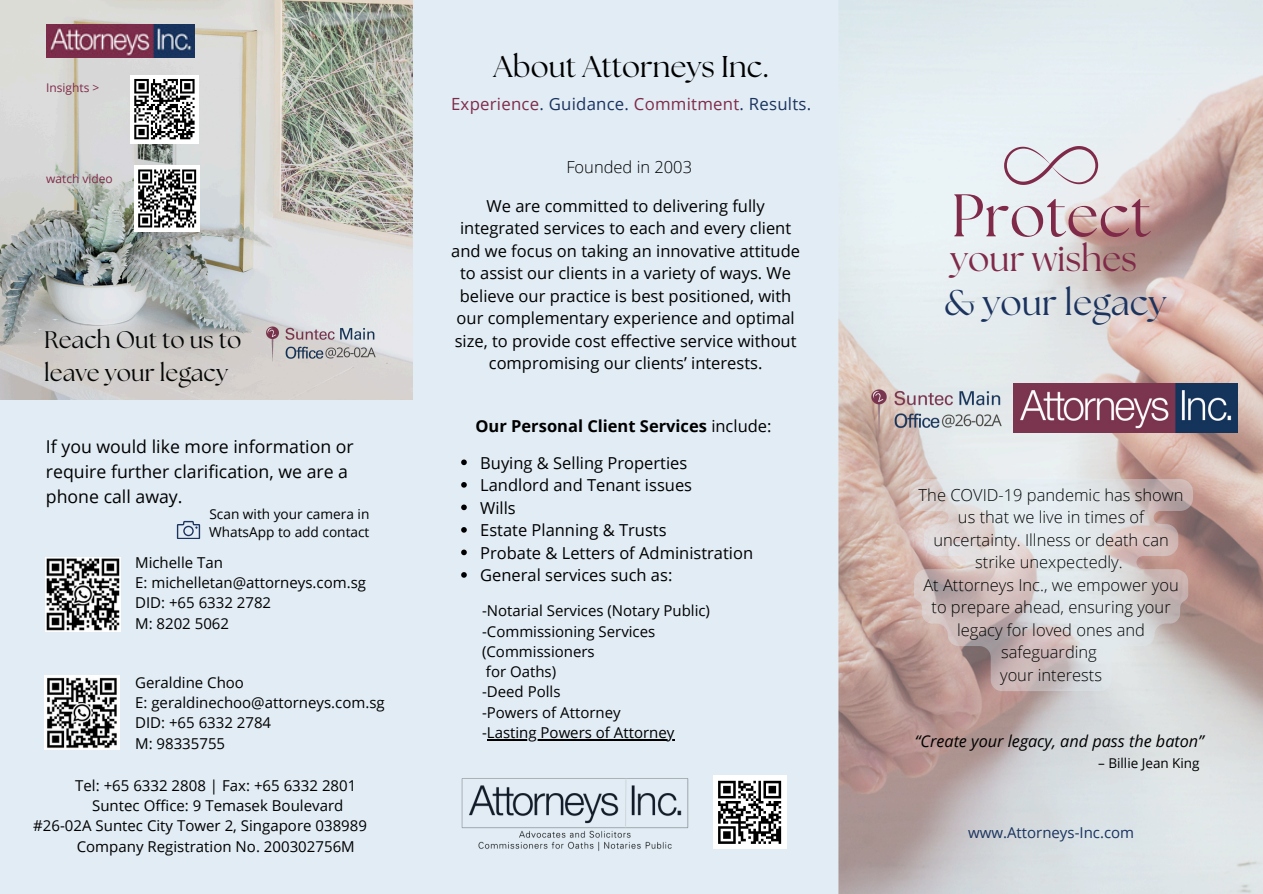
<style>
.page{position:relative;width:1263px;height:894px;background:#fff}
.page>*{position:absolute;margin:0;border:0;box-sizing:border-box;transform-origin:0 0}
.t1{font:60px "The Seasons";color:#802a49}
.t2{font:35.7px "The Seasons";color:#1b335f}
.t3{font:35.7px "The Seasons";color:#802a49}
.t4{font:30px "The Seasons";color:#000}
.t5{font:24px/32.7px "The Seasons";color:#040606}
.t6{font:17.7px/24.8px "Open Sans";color:#000}
.t7{font:16.8px "Open Sans";letter-spacing:.015em;color:#802a49}
.t8{font:16.5px/22.5px "Open Sans";color:#000;text-align:center}
.t9{font:300 16.5px/22.5px "Open Sans";color:#040606;text-align:center}
.t10{font:700 16.5px "Open Sans";color:#000}
.t11{font:300 16.5px "Open Sans";color:#000}
.t12{font:italic 16.2px "Open Sans";color:#000}
.t13{font:15px/20.2px "Open Sans";color:#000}
.t14{font:15px "Open Sans";color:#1b335f}
.t15{font:13.65px/18.1px "Open Sans";color:#000}
.t16{font:13.5px "Open Sans";color:#000}
.t17{font:12px "Open Sans";color:#802a49}
.s1{color:#1b335f}
.s2{font-weight:400}
</style>
<div class="page">
<div style="left:0;top:0;width:1263px;height:893px;background:#e1ecf4"></div>
<img style="left:838px;top:0;width:425px;height:893px">
<img style="left:461px;top:778px;width:262px;height:73px">
<img style="left:0;top:0;width:412px;height:399px">
<svg style="left:1004px;top:146px;width:94px;height:39px"></svg>
<img style="left:1013px;top:383px;width:224px;height:50px">
<img style="left:46px;top:557px;width:74px;height:74px">
<div style="left:130px;top:75px;width:69px;height:68px;background:#fff"></div>
<svg style="left:134px;top:79px;width:61px;height:61px"></svg>
<div style="left:713px;top:775px;width:73px;height:73px;background:#fff"></div>
<svg style="left:718px;top:780px;width:63px;height:63px"></svg>
<svg style="left:177px;top:520px;width:23px;height:18px"></svg>
<img style="left:858px;top:353px;width:155px;height:110px">
<img style="left:44px;top:675px;width:76px;height:74px">
<img style="left:255px;top:296px;width:130px;height:92px">
<img style="left:46px;top:25px;width:149px;height:32px">
<svg style="left:909px;top:479px;width:284px;height:212px"></svg>
<svg style="left:461px;top:459px;width:6px;height:6px"></svg>
<svg style="left:461px;top:482px;width:6px;height:5px"></svg>
<svg style="left:461px;top:504px;width:6px;height:6px"></svg>
<svg style="left:461px;top:527px;width:6px;height:5px"></svg>
<svg style="left:461px;top:549px;width:6px;height:6px"></svg>
<svg style="left:461px;top:572px;width:6px;height:5px"></svg>
<hr style="left:487px;top:738px;width:187px;height:1px;background:#000">
<div style="left:134px;top:165px;width:66px;height:66px;background:#fff"></div>
<svg style="left:138px;top:169px;width:59px;height:59px"></svg>
<p class="t17" style="left:46px;top:79px;width:55px">Insights &gt;</p>
<h6 class="t17" style="left:46px;top:170px;width:68px">watch video</h6>
<h5 class="t5" style="left:44px;top:325px;width:199px">Reach Out to us to leave your legacy</h5>
<h6 class="t6" style="left:46px;top:434px;width:309px">If you would like more information or require further clarification, we are a phone call away.</h6>
<p class="t15" style="left:209px;top:504px;width:162px">Scan with your camera in<br>WhatsApp to add contact</p>
<h6 class="t13" style="left:135px;top:551px;width:232px">Michelle Tan<br>E: michelletan@attorneys.com.sg<br>DID: +65 6332 2782<br>M: 8202 5062</h6>
<h3 class="t13" style="left:135px;top:671px;width:251px">Geraldine Choo<br>E: geraldinechoo@attorneys.com.sg<br>DID: +65 6332 2784<br>M: 98335755</h3>
<h1 class="t13" style="left:75px;top:774px;width:283px">Tel: +65 6332 2808 | Fax: +65 6332 2801</h1>
<h1 class="t13" style="left:92px;top:795px;width:253px">Suntec Office: 9 Temasek Boulevard</h1>
<h1 class="t13" style="left:33px;top:815px;width:335px">#26-02A Suntec City Tower 2, Singapore 038989</h1>
<h1 class="t13" style="left:77px;top:835px;width:280px">Company Registration No. 200302756M</h1>
<p class="t4" style="left:494px;top:53px;width:277px">About Attorneys Inc.</p>
<h6 class="t7" style="left:451px;top:92px;width:362px">Experience<span class="s1">. Guidance.</span> Commitment<span class="s1">. Results.</span></h6>
<p class="t11" style="left:566px;top:155px;width:127px">Founded in 2003</p>
<h5 class="t8" style="left:451px;top:194px;width:350px">We are committed to delivering fully integrated services to each and every client and we focus on taking an innovative attitude to assist our clients in a variety of ways. We believe our practice is best positioned, with our complementary experience and optimal size, to provide cost effective service without compromising our clients’ interests.</h5>
<h5 class="t10" style="left:475px;top:414px;width:298px">Our Personal Client Services <span class="s2">include:</span></h5>
<h5 class="t8" style="left:480px;top:450px;width:209px">Buying &amp; Selling Properties</h5>
<h5 class="t8" style="left:480px;top:473px;width:213px">Landlord and Tenant issues</h5>
<h5 class="t8" style="left:480px;top:495px;width:37px">Wills</h5>
<p class="t8" style="left:480px;top:518px;width:188px">Estate Planning &amp; Trusts</p>
<p class="t8" style="left:480px;top:540px;width:274px">Probate &amp; Letters of Administration</p>
<p class="t8" style="left:480px;top:563px;width:194px">General services such as:</p>
<p class="t13" style="left:482px;top:600px;width:229px">-Notarial Services (Notary Public) -Commissioning Services (Commissioners<br>for Oaths)<br>-Deed Polls<br>-Powers of Attorney<br>-Lasting Powers of Attorney</p>
<h2 class="t1" style="left:951px;top:188px;width:201px">Protect</h2>
<p class="t3" style="left:950px;top:243px;width:188px">your wishes</p>
<p class="t2" style="left:944px;top:286px;width:224px">&amp; your legacy</p>
<h5 class="t9" style="left:919px;top:483px;width:266px">The COVID-19 pandemic has shown us that we live in times of uncertainty. Illness or death can strike unexpectedly.<br>At Attorneys Inc., we empower you to prepare ahead, ensuring your legacy for loved ones and safeguarding<br>your interests</h5>
<p class="t12" style="left:915px;top:729px;width:291px">“Create your legacy, and pass the baton”</p>
<p class="t16" style="left:1098px;top:753px;width:103px">– Billie Jean King</p>
<h2 class="t14" style="left:968px;top:821px;width:168px">www.Attorneys-Inc.com</h2>
</div>
